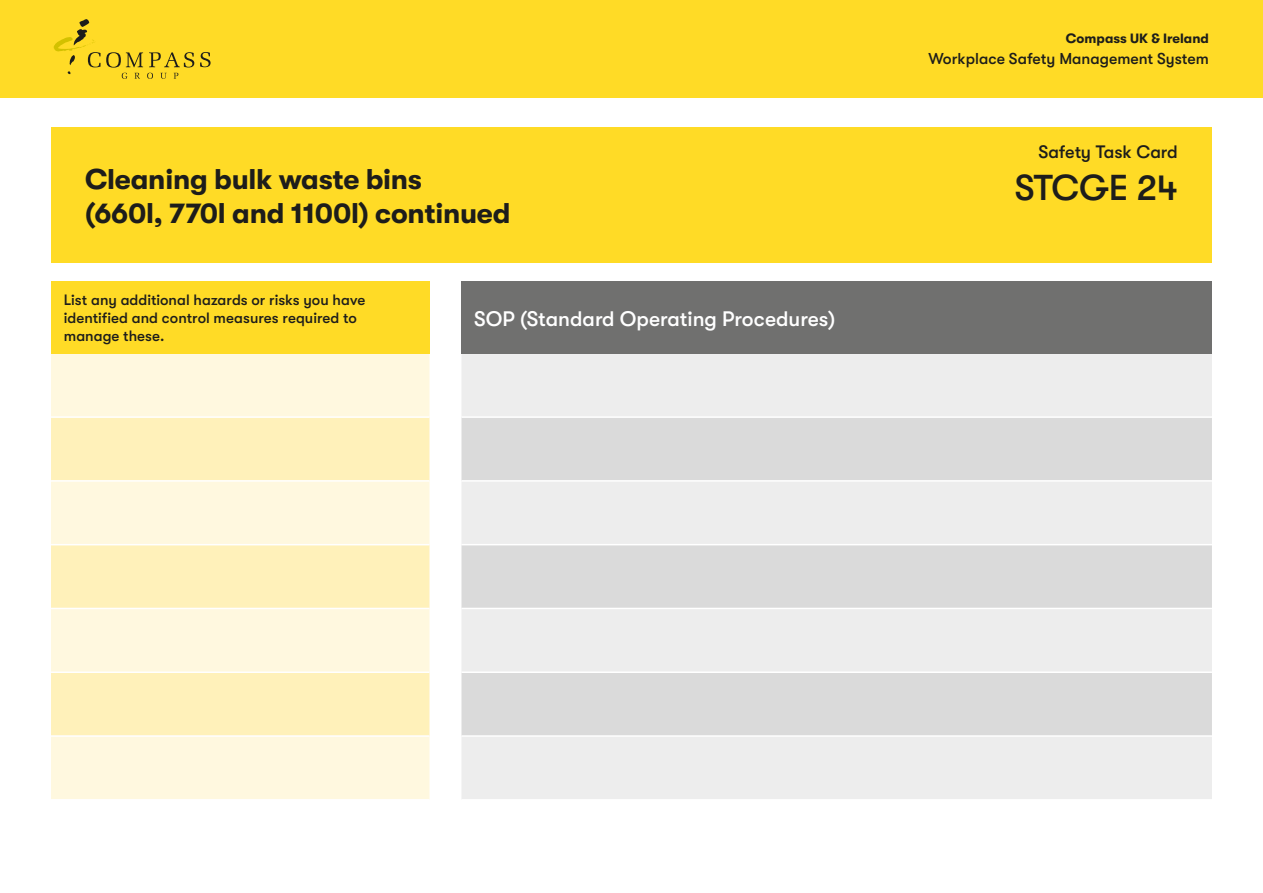
<style>
.page{position:relative;width:1263px;height:893px;background:#fff}
.page>*{position:absolute;margin:0;border:0;box-sizing:border-box;transform-origin:0 0}
.t1{font:500 36px "GT Walsheim Pro";letter-spacing:-.01em;color:#1d1d1b}
.t2{font:700 28.5px "GT Walsheim Pro";letter-spacing:-.01em;color:#1d1d1b}
.t3{font:500 21px "GT Walsheim Pro";color:#fff}
.t4{font:500 18px "GT Walsheim Pro";letter-spacing:-.005em;color:#1d1d1b}
.t5{font:500 15.75px "GT Walsheim Pro";color:#1d1d1b}
.t6{font:500 15px/18px "GT Walsheim Pro";color:#1d1d1b}
.t7{font:700 13.5px "GT Walsheim Pro";color:#1d1d1b}
</style>
<div class="page">
<div style="left:0;top:0;width:1263px;height:97px;background:#ffdb26"></div>
<svg style="left:200px;top:52px;width:11px;height:15px"></svg>
<svg style="left:53px;top:19px;width:141px;height:60px"></svg>
<div style="left:51px;top:128px;width:1161px;height:135px;background:#ffdb26"></div>
<div style="left:51px;top:281px;width:378px;height:73px;background:#ffdb26"></div>
<div style="left:51px;top:354px;width:378px;height:445px;background:#fff8df"></div>
<svg style="left:51px;top:418px;width:378px;height:317px;background:#fff3c8"></svg>
<hr style="left:51px;top:416px;width:378px;height:2px;background:#fff">
<hr style="left:51px;top:480px;width:378px;height:2px;background:#fff">
<hr style="left:51px;top:544px;width:378px;height:1px;background:#fff">
<hr style="left:51px;top:608px;width:378px;height:1px;background:#fff">
<hr style="left:51px;top:671px;width:378px;height:2px;background:#fff">
<hr style="left:51px;top:735px;width:378px;height:2px;background:#fff">
<div style="left:461px;top:281px;width:751px;height:73px;background:#70706f"></div>
<div style="left:462px;top:354px;width:750px;height:445px;background:#ededed"></div>
<svg style="left:461px;top:418px;width:751px;height:317px;background:#e1e1e1"></svg>
<hr style="left:461px;top:416px;width:751px;height:2px;background:#fff">
<hr style="left:461px;top:480px;width:751px;height:2px;background:#fff">
<hr style="left:461px;top:544px;width:751px;height:1px;background:#fff">
<hr style="left:461px;top:608px;width:751px;height:1px;background:#fff">
<hr style="left:461px;top:671px;width:751px;height:2px;background:#fff">
<hr style="left:461px;top:735px;width:751px;height:2px;background:#fff">
<p class="t7" style="left:1066px;top:31px;width:145px">Compass UK &amp; Ireland</p>
<p class="t5" style="left:928px;top:50px;width:282px">Workplace Safety Management System</p>
<p class="t4" style="left:1038px;top:142px;width:141px">Safety Task Card</p>
<h2 class="t2" style="left:85px;top:163px;width:339px">Cleaning bulk waste bins</h2>
<h1 class="t1" style="left:1015px;top:168px;width:165px">STCGE 24</h1>
<h2 class="t2" style="left:85px;top:198px;width:427px">(660l, 770l and 1100l) continued</h2>
<p class="t6" style="left:64px;top:291px;width:303px">List any additional hazards or risks you have identified and control measures required to manage these.</p>
<h3 class="t3" style="left:474px;top:307px;width:362px">SOP (Standard Operating Procedures)</h3>
</div>
